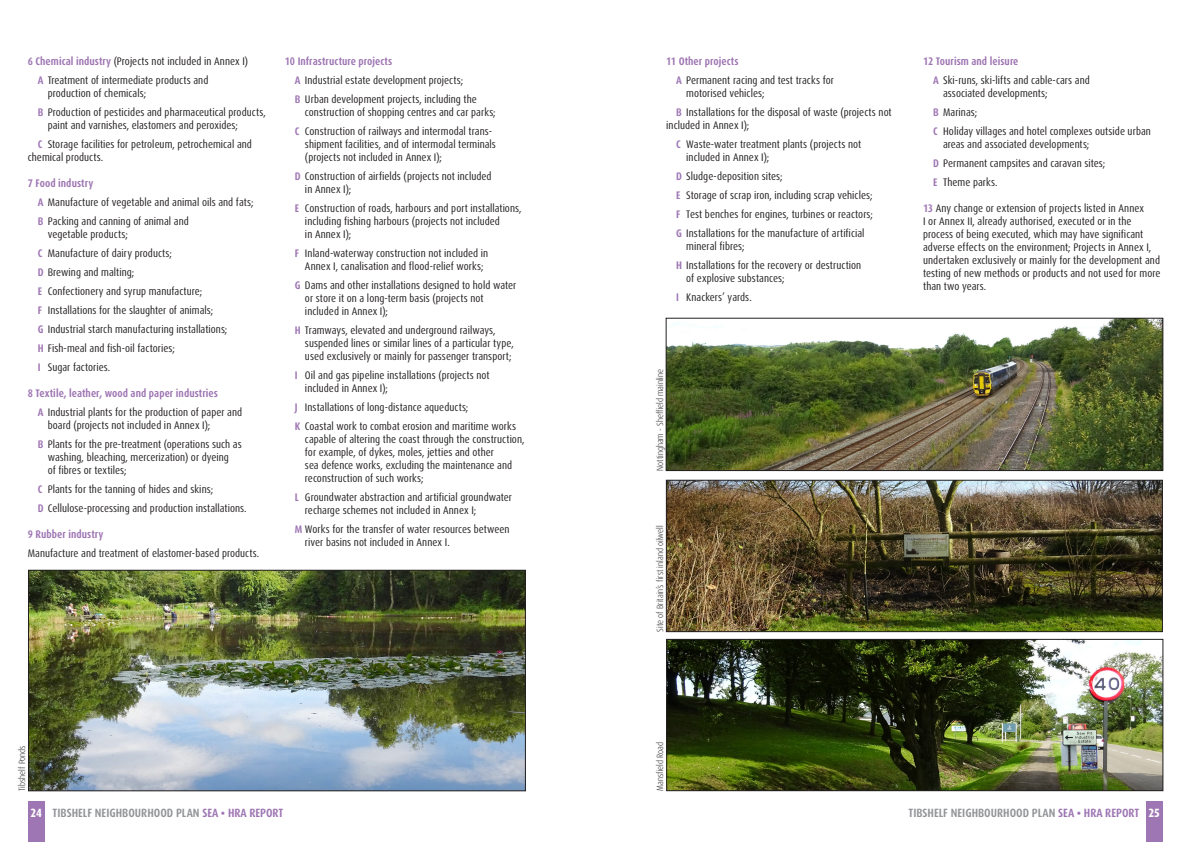
<style>
.page{position:relative;width:1191px;height:842px;background:#fff}
.page>*{position:absolute;margin:0;border:0;box-sizing:border-box;transform-origin:0 0}
.t1{font:700 condensed 12px "Dax Pro";color:#939598}
.t2{font:condensed 11px/13px "Dax Pro";letter-spacing:.005em;color:#231f20}
.t3{font:700 condensed 11px "Dax Pro";letter-spacing:.005em;color:#9e76b3}
.t4{font:300 condensed 9px "Dax Pro";color:#231f20}
.s1{font-weight:700;color:#9e76b3}
.s2{font-weight:800;color:#fff}
.s3{color:#9e76b3}
</style>
<div class="page">
<div style="left:28px;top:801px;width:17px;height:41px;background:#9e76b3"></div>
<div style="left:1145px;top:801px;width:17px;height:41px;background:#9e76b3"></div>
<img style="left:666px;top:480px;width:496px;height:152px">
<img style="left:668px;top:641px;width:493px;height:148px">
<div style="left:666px;top:639px;width:497px;height:152px;border:1px solid #231f20"></div>
<img style="left:30px;top:572px;width:493px;height:217px">
<div style="left:28px;top:570px;width:497px;height:221px;border:1px solid #231f20"></div>
<img style="left:665px;top:318px;width:498px;height:153px">
<p class="t2" style="left:28px;top:55px;width:222px"><span class="s1">6 Chemical industry</span> (Projects not included in Annex I)</p>
<p class="t2" style="left:38px;top:74px;width:172px"><span class="s1">A</span> Treatment of intermediate products and</p>
<p class="t2" style="left:48px;top:87px;width:100px">production of chemicals;</p>
<p class="t2" style="left:38px;top:106px;width:230px"><span class="s1">B</span> Production of pesticides and pharmaceutical products,</p>
<p class="t2" style="left:48px;top:119px;width:192px">paint and varnishes, elastomers and peroxides;</p>
<p class="t2" style="left:28px;top:138px;width:226px;text-indent:10px"><span class="s1">C</span> Storage facilities for petroleum, petrochemical and chemical products.</p>
<p class="t3" style="left:28px;top:176px;width:67px">7 Food industry</p>
<p class="t2" style="left:38px;top:196px;width:217px"><span class="s1">A</span> Manufacture of vegetable and animal oils and fats;</p>
<p class="t2" style="left:38px;top:215px;width:152px"><span class="s1">B</span> Packing and canning of animal and</p>
<p class="t2" style="left:48px;top:228px;width:81px">vegetable products;</p>
<p class="t2" style="left:38px;top:247px;width:136px"><span class="s1">C</span> Manufacture of dairy products;</p>
<p class="t2" style="left:38px;top:266px;width:98px"><span class="s1">D</span> Brewing and malting;</p>
<p class="t2" style="left:38px;top:285px;width:166px"><span class="s1">E</span> Confectionery and syrup manufacture;</p>
<p class="t2" style="left:38px;top:304px;width:177px"><span class="s1">F</span> Installations for the slaughter of animals;</p>
<p class="t2" style="left:38px;top:323px;width:191px"><span class="s1">G</span> Industrial starch manufacturing installations;</p>
<p class="t2" style="left:38px;top:342px;width:138px"><span class="s1">H</span> Fish-meal and fish-oil factories;</p>
<p class="t2" style="left:38px;top:361px;width:74px"><span class="s1">I</span> Sugar factories.</p>
<p class="t3" style="left:28px;top:386px;width:192px">8 Textile, leather, wood and paper industries</p>
<p class="t2" style="left:38px;top:406px;width:206px"><span class="s1">A</span> Industrial plants for the production of paper and</p>
<p class="t2" style="left:48px;top:419px;width:164px">board (projects not included in Annex I);</p>
<p class="t2" style="left:38px;top:438px;width:205px"><span class="s1">B</span> Plants for the pre-treatment (operations such as</p>
<p class="t2" style="left:48px;top:451px;width:183px">washing, bleaching, mercerization) or dyeing</p>
<p class="t2" style="left:48px;top:464px;width:80px">of fibres or textiles;</p>
<p class="t2" style="left:38px;top:483px;width:177px"><span class="s1">C</span> Plants for the tanning of hides and skins;</p>
<p class="t2" style="left:38px;top:502px;width:210px"><span class="s1">D</span> Cellulose-processing and production installations.</p>
<p class="t3" style="left:28px;top:527px;width:77px">9 Rubber industry</p>
<p class="t2" style="left:28px;top:547px;width:233px">Manufacture and treatment of elastomer-based products.</p>
<p class="t3" style="left:285px;top:54px;width:109px">10 Infrastructure projects</p>
<p class="t2" style="left:295px;top:74px;width:170px"><span class="s1">A</span> Industrial estate development projects;</p>
<p class="t2" style="left:295px;top:93px;width:183px"><span class="s1">B</span> Urban development projects, including the</p>
<p class="t2" style="left:305px;top:106px;width:192px">construction of shopping centres and car parks;</p>
<p class="t2" style="left:295px;top:125px;width:198px"><span class="s1">C</span> Construction of railways and intermodal trans-</p>
<p class="t2" style="left:305px;top:138px;width:192px">shipment facilities, and of intermodal terminals</p>
<p class="t2" style="left:305px;top:151px;width:138px">(projects not included in Annex I);</p>
<p class="t2" style="left:295px;top:170px;width:198px"><span class="s1">D</span> Construction of airfields (projects not included</p>
<p class="t2" style="left:305px;top:183px;width:48px">in Annex I);</p>
<p class="t2" style="left:295px;top:202px;width:228px"><span class="s1">E</span> Construction of roads, harbours and port installations,</p>
<p class="t2" style="left:305px;top:215px;width:196px">including fishing harbours (projects not included</p>
<p class="t2" style="left:305px;top:228px;width:48px">in Annex I);</p>
<p class="t2" style="left:295px;top:247px;width:195px"><span class="s1">F</span> Inland-waterway construction not included in</p>
<p class="t2" style="left:305px;top:260px;width:180px">Annex I, canalisation and flood-relief works;</p>
<p class="t2" style="left:295px;top:279px;width:223px"><span class="s1">G</span> Dams and other installations designed to hold water</p>
<p class="t2" style="left:305px;top:292px;width:180px">or store it on a long-term basis (projects not</p>
<p class="t2" style="left:305px;top:305px;width:85px">included in Annex I);</p>
<p class="t2" style="left:295px;top:324px;width:202px"><span class="s1">H</span> Tramways, elevated and underground railways,</p>
<p class="t2" style="left:305px;top:337px;width:210px">suspended lines or similar lines of a particular type,</p>
<p class="t2" style="left:305px;top:350px;width:208px">used exclusively or mainly for passenger transport;</p>
<p class="t2" style="left:295px;top:369px;width:196px"><span class="s1">I</span> Oil and gas pipeline installations (projects not</p>
<p class="t2" style="left:305px;top:382px;width:85px">included in Annex I);</p>
<p class="t2" style="left:295px;top:401px;width:175px"><span class="s1">J</span> Installations of long-distance aqueducts;</p>
<p class="t2" style="left:295px;top:420px;width:222px"><span class="s1">K</span> Coastal work to combat erosion and maritime works</p>
<p class="t2" style="left:305px;top:433px;width:221px">capable of altering the coast through the construction,</p>
<p class="t2" style="left:305px;top:446px;width:190px">for example, of dykes, moles, jetties and other</p>
<p class="t2" style="left:305px;top:459px;width:209px">sea defence works, excluding the maintenance and</p>
<p class="t2" style="left:305px;top:472px;width:120px">reconstruction of such works;</p>
<p class="t2" style="left:295px;top:491px;width:218px"><span class="s1">L</span> Groundwater abstraction and artificial groundwater</p>
<p class="t2" style="left:305px;top:504px;width:173px">recharge schemes not included in Annex I;</p>
<p class="t2" style="left:295px;top:523px;width:216px"><span class="s1">M</span> Works for the transfer of water resources between</p>
<p class="t2" style="left:305px;top:536px;width:146px">river basins not included in Annex I.</p>
<p class="t3" style="left:666px;top:54px;width:74px">11 Other projects</p>
<p class="t2" style="left:676px;top:74px;width:159px"><span class="s1">A</span> Permanent racing and test tracks for</p>
<p class="t2" style="left:686px;top:87px;width:80px">motorised vehicles;</p>
<p class="t2" style="left:666px;top:106px;width:227px;text-indent:10px"><span class="s1">B</span> Installations for the disposal of waste (projects not included in Annex I);</p>
<p class="t2" style="left:676px;top:138px;width:186px"><span class="s1">C</span> Waste-water treatment plants (projects not</p>
<p class="t2" style="left:686px;top:151px;width:85px">included in Annex I);</p>
<p class="t2" style="left:676px;top:170px;width:108px"><span class="s1">D</span> Sludge-deposition sites;</p>
<p class="t2" style="left:676px;top:189px;width:198px"><span class="s1">E</span> Storage of scrap iron, including scrap vehicles;</p>
<p class="t2" style="left:676px;top:208px;width:198px"><span class="s1">F</span> Test benches for engines, turbines or reactors;</p>
<p class="t2" style="left:676px;top:227px;width:190px"><span class="s1">G</span> Installations for the manufacture of artificial</p>
<p class="t2" style="left:686px;top:240px;width:60px">mineral fibres;</p>
<p class="t2" style="left:676px;top:259px;width:186px"><span class="s1">H</span> Installations for the recovery or destruction</p>
<p class="t2" style="left:686px;top:272px;width:100px">of explosive substances;</p>
<p class="t2" style="left:676px;top:291px;width:77px"><span class="s1">I</span> Knackers’ yards.</p>
<p class="t4" style="left:654px;top:471px;width:103px;rotate:-90deg">Nottingham - Sheffield mainline</p>
<p class="t4" style="left:654px;top:632px;width:108px;rotate:-90deg">Site of Britain’s first inland oilwell</p>
<p class="t3" style="left:923px;top:54px;width:97px">12 Tourism and leisure</p>
<p class="t2" style="left:933px;top:74px;width:158px"><span class="s1">A</span> Ski-runs, ski-lifts and cable-cars and</p>
<p class="t2" style="left:943px;top:87px;width:106px">associated developments;</p>
<p class="t2" style="left:933px;top:106px;width:46px"><span class="s1">B</span> Marinas;</p>
<p class="t2" style="left:933px;top:125px;width:219px"><span class="s1">C</span> Holiday villages and hotel complexes outside urban</p>
<p class="t2" style="left:943px;top:138px;width:148px">areas and associated developments;</p>
<p class="t2" style="left:933px;top:157px;width:173px"><span class="s1">D</span> Permanent campsites and caravan sites;</p>
<p class="t2" style="left:933px;top:176px;width:66px"><span class="s1">E</span> Theme parks.</p>
<p class="t2" style="left:923px;top:202px;width:239px"><span class="s1">13</span> Any change or extension of projects listed in Annex<br>I or Annex II, already authorised, executed or in the process of being executed, which may have significant adverse effects on the environment; Projects in Annex I, undertaken exclusively or mainly for the development and testing of new methods or products and not used for more than two years.</p>
<p class="t4" style="left:16px;top:791px;width:47px;rotate:-90deg">Tibshelf Ponds</p>
<p class="t4" style="left:654px;top:791px;width:50px;rotate:-90deg">Mansfield Road</p>
<p class="t1" style="left:30px;top:805px;width:254px"><span class="s2">24</span> TIBSHELF NEIGHBOURHOOD PLAN <span class="s3">SEA • HRA REPORT</span></p>
<p class="t1" style="left:908px;top:805px;width:253px">TIBSHELF NEIGHBOURHOOD PLAN <span class="s3">SEA • HRA REPORT</span> <span class="s2">25</span></p>
</div>
